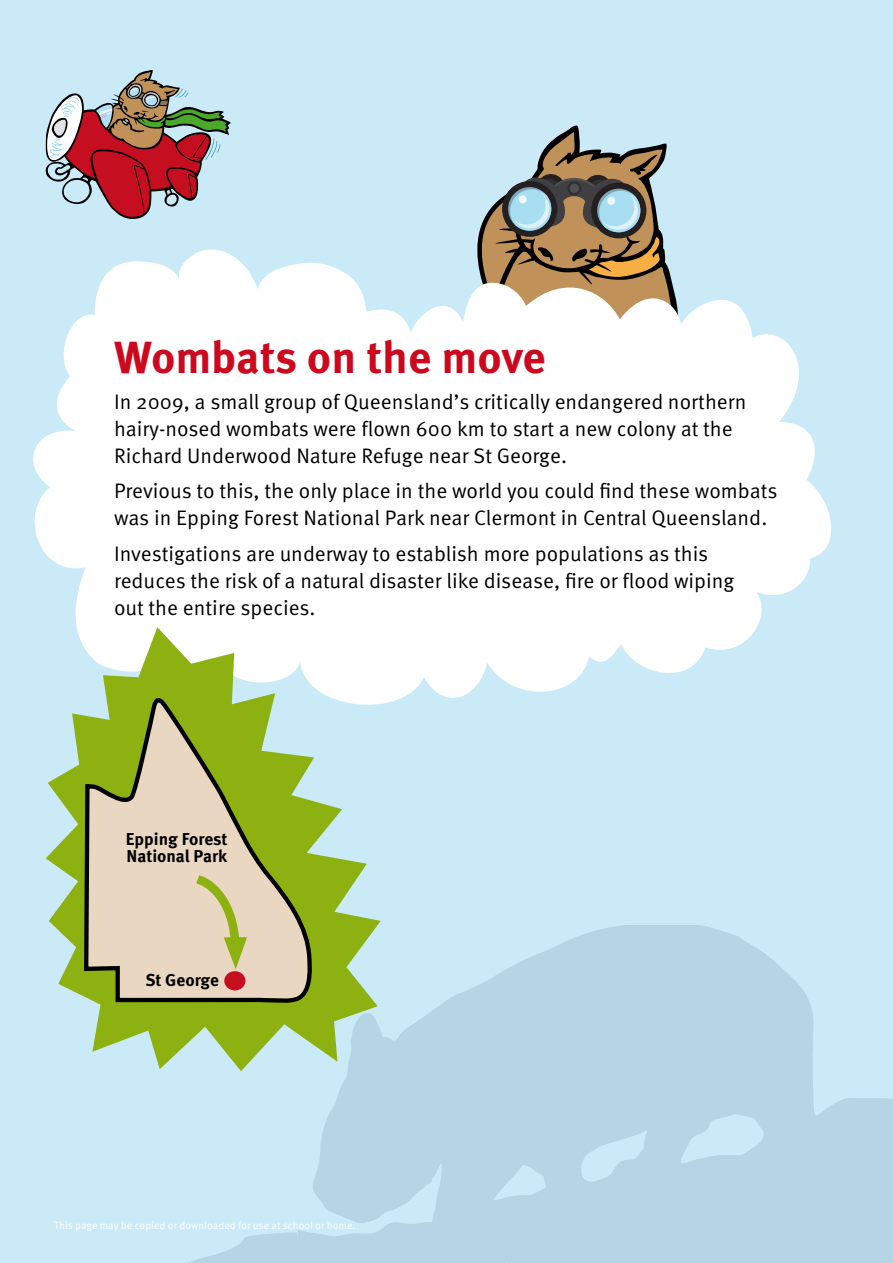
<style>
.page{position:relative;width:893px;height:1263px;background:#fff}
.page>*{position:absolute;margin:0;border:0;box-sizing:border-box;transform-origin:0 0}
.t1{font:700 45px "Meta OT";color:#cd071e}
.t2{font:21px/27px "Meta OT Norm";color:#000}
.t3{font:700 17.25px/17.2px "Meta OT";color:#000}
.t4{font:10.5px "Meta OT Norm";color:#fff}
</style>
<div class="page">
<div style="left:0;top:0;width:893px;height:1263px;background:linear-gradient(to bottom,#cfeefc,#c0dfee)"></div>
<svg style="left:443px;top:126px;width:237px;height:117px;background:#a1aaa7"></svg>
<div style="left:519px;top:195px;width:8px;height:8px;background:#edf7fc;border-radius:50%"></div>
<div style="left:607px;top:197px;width:8px;height:8px;background:#edf7fc;border-radius:50%"></div>
<svg style="left:46px;top:70px;width:185px;height:149px;background:#ac8a8e"></svg>
<svg style="left:18px;top:243px;width:820px;height:477px"></svg>
<svg style="left:46px;top:627px;width:335px;height:444px"></svg>
<svg style="left:82px;top:696px;width:232px;height:310px;background:#b9be7a"></svg>
<svg style="left:193px;top:872px;width:54px;height:97px;background:#d7cfa0"></svg>
<div style="left:224px;top:971px;width:21px;height:19px;background:#c50e1f;border-radius:50%"></div>
<h1 class="t1" style="left:114px;top:329px;width:433px">Wombats on the move</h1>
<p class="t2" style="left:114px;top:388px;width:634px">In 2009, a small group of Queensland’s critically endangered northern hairy-nosed wombats were flown 600 km to start a new colony at the<br>Richard Underwood Nature Refuge near St George.</p>
<p class="t2" style="left:114px;top:478px;width:665px">Previous to this, the only place in the world you could find these wombats was in Epping Forest National Park near Clermont in Central Queensland.</p>
<p class="t2" style="left:114px;top:540px;width:622px">Investigations are underway to establish more populations as this reduces the risk of a natural disaster like disease, fire or flood wiping out the entire species.</p>
<p class="t3" style="left:126px;top:830px;width:103px">Epping Forest<br>National Park</p>
<p class="t3" style="left:145px;top:972px;width:75px">St George</p>
<p class="t4" style="left:54px;top:1219px;width:303px">This page may be copied or downloaded for use at school or home.</p>
</div>
